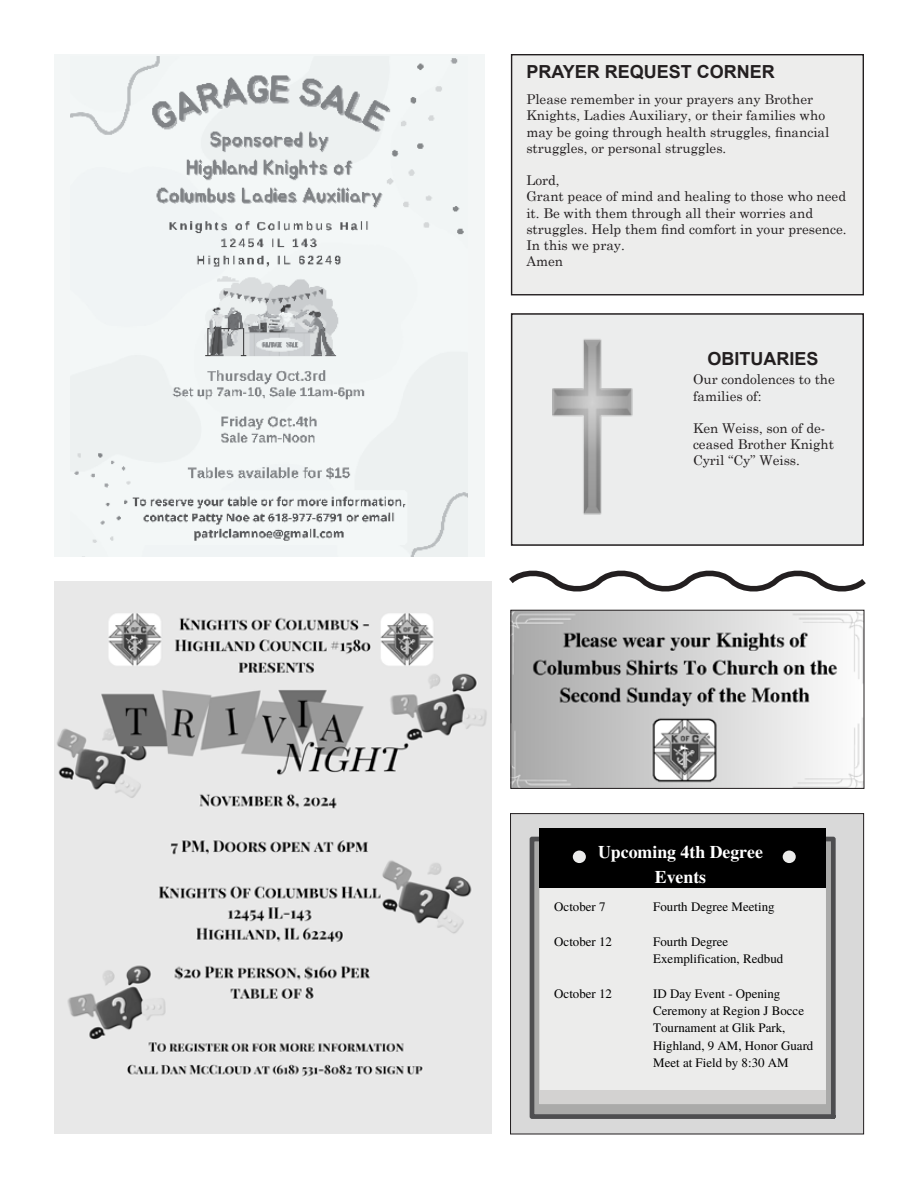
<style>
.page{position:relative;width:918px;height:1188px;background:#fff}
.page>*{position:absolute;margin:0;border:0;box-sizing:border-box;transform-origin:0 0}
.t1{font:700 18px "Arial";color:#231f20}
.t2{font:700 17.85px/25.5px "Te X Gyre Termes";color:#fff;text-align:center}
.t3{font:13.5px/16.2px "Century Schoolbook";color:#231f20}
.t4{font:12.9px/17.2px "Te X Gyre Termes";color:#000}
</style>
<div class="page">
<div style="left:512px;top:314px;width:351px;height:231px;background:#eceded"></div>
<div style="left:511px;top:313px;width:353px;height:233px;border:2px solid #231f20"></div>
<img style="left:552px;top:339px;width:81px;height:176px">
<div style="left:512px;top:55px;width:351px;height:240px;background:#ededec"></div>
<div style="left:511px;top:54px;width:353px;height:241px;border:1px solid #231f20"></div>
<svg style="left:509px;top:570px;width:357px;height:22px"></svg>
<img style="left:513px;top:612px;width:349px;height:175px">
<div style="left:511px;top:610px;width:353px;height:179px;border:1px solid #231f20"></div>
<div style="left:511px;top:814px;width:353px;height:320px;background:#d9d9d9"></div>
<svg style="left:530px;top:837px;width:305px;height:282px;background:#848484"></svg>
<div style="left:539px;top:875px;width:287px;height:229px;background:#ececeb"></div>
<div style="left:539px;top:1091px;width:287px;height:13px;background:#d3d2d1"></div>
<div style="left:539px;top:828px;width:287px;height:59px;background:#000"></div>
<div style="left:573px;top:851px;width:13px;height:12px;background:#ececeb;border-radius:50%"></div>
<div style="left:783px;top:851px;width:13px;height:12px;background:#ececeb;border-radius:50%"></div>
<div style="left:510px;top:813px;width:354px;height:321px;border:1px solid #231f20"></div>
<div style="left:54px;top:54px;width:430px;height:502px;background:#f3f6f6"></div>
<img style="left:71px;top:56px;width:396px;height:500px">
<img style="left:54px;top:581px;width:437px;height:553px">
<h1 class="t1" style="left:526px;top:59px;width:250px">PRAYER REQUEST CORNER</h1>
<p class="t3" style="left:526px;top:90px;width:305px">Please remember in your prayers any Brother Knights, Ladies Auxiliary, or their families who may be going through health struggles, financial struggles, or personal struggles.</p>
<p class="t3" style="left:526px;top:171px;width:322px">Lord,<br>Grant peace of mind and healing to those who need it. Be with them through all their worries and struggles. Help them find comfort in your presence.<br>In this we pray.<br>Amen</p>
<h1 class="t1" style="left:707px;top:346px;width:113px">OBITUARIES</h1>
<p class="t3" style="left:693px;top:370px;width:143px">Our condolences to the families of:</p>
<p class="t3" style="left:693px;top:419px;width:142px">Ken Weiss, son of de&shy;ceased Brother Knight<br>Cyril “Cy” Weiss.</p>
<h2 class="t2" style="left:598px;top:838px;width:166px">Upcoming 4th Degree<br>Events</h2>
<p class="t4" style="left:554px;top:898px;width:53px">October 7</p>
<p class="t4" style="left:554px;top:932px;width:59px">October 12</p>
<p class="t4" style="left:653px;top:898px;width:123px">Fourth Degree Meeting</p>
<p class="t4" style="left:653px;top:932px;width:132px">Fourth Degree<br>Exemplification, Redbud</p>
<p class="t4" style="left:653px;top:984px;width:162px">ID Day Event - Opening<br>Ceremony at Region J Bocce<br>Tournament at Glik Park,<br>Highland, 9 AM, Honor Guard<br>Meet at Field by 8:30 AM</p>
<p class="t4" style="left:554px;top:984px;width:59px">October 12</p>
</div>
